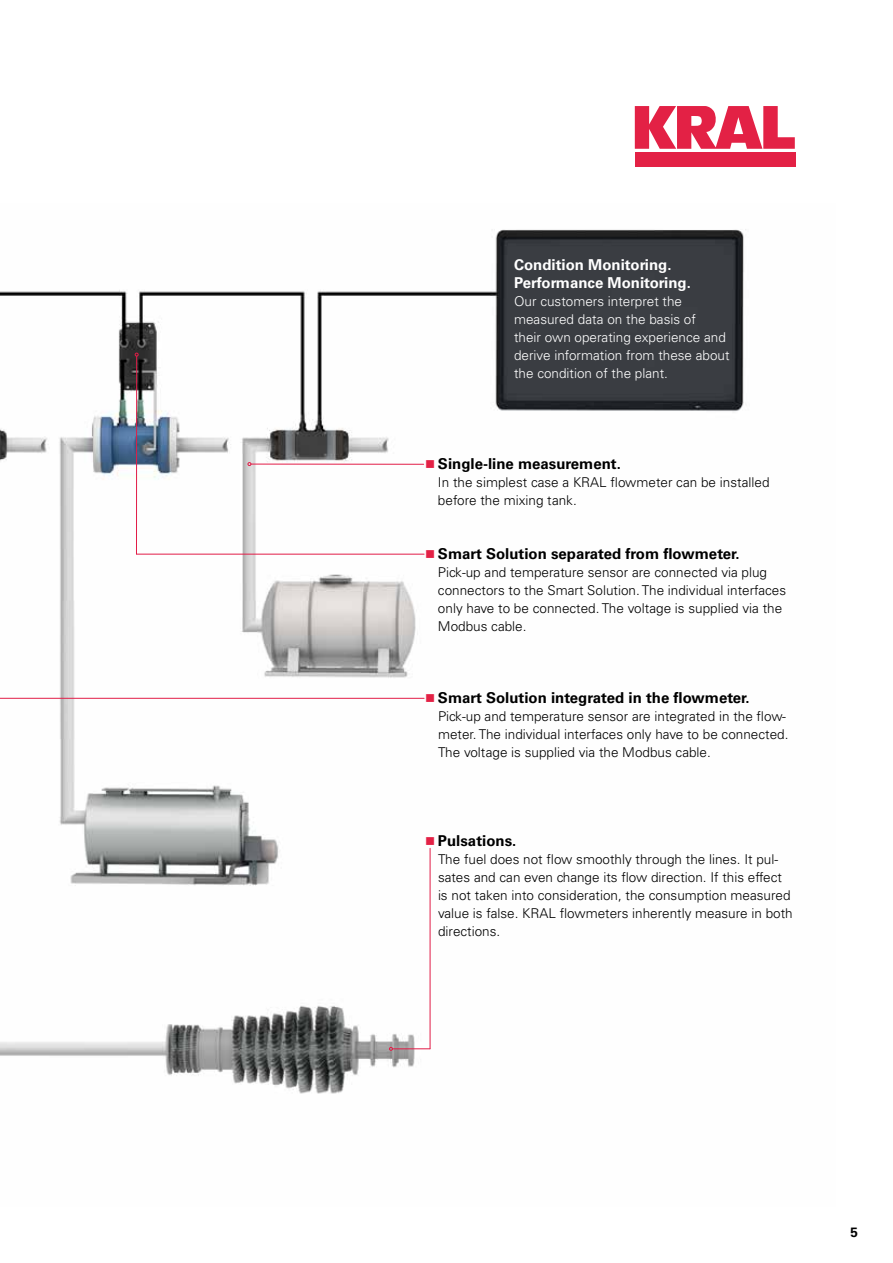
<style>
.page{position:relative;width:893px;height:1263px;background:#fff}
.page>*{position:absolute;margin:0;border:0;box-sizing:border-box;transform-origin:0 0}
.t1{font:700 15px "Univers LT Pro 65";color:#000}
.t2{font:700 15px/18px "Univers LT Pro 65";color:#fff}
.t3{font:300 13.5px/18px "Univers LTCE";color:#000}
.t4{font:300 13.5px/18px "Univers LTCE";color:#fff}
.t5{font:700 13.5px "Univers LT Pro 65";color:#000}
</style>
<div class="page">
<div style="left:635px;top:152px;width:160px;height:15px;background:#e32145"></div>
<svg style="left:635px;top:106px;width:160px;height:43px"></svg>
<img style="left:0;top:229px;width:746px;height:865px">
<hr style="left:251px;top:464px;width:173px;height:1px;background:#e21c47">
<svg style="left:248px;top:462px;width:3px;height:4px"></svg>
<hr style="left:136px;top:356px;width:1px;height:198px;background:#e21c47">
<svg style="left:135px;top:353px;width:4px;height:3px"></svg>
<hr style="left:136px;top:554px;width:288px;height:1px;background:#e21c47">
<hr style="left:0;top:698px;width:424px;height:1px;background:#e21c47">
<hr style="left:392px;top:1048px;width:38px;height:1px;background:#e21c47">
<svg style="left:389px;top:1047px;width:4px;height:4px"></svg>
<hr style="left:430px;top:848px;width:1px;height:201px;background:#e21c47">
<svg style="left:426px;top:837px;width:8px;height:8px"></svg>
<svg style="left:426px;top:694px;width:8px;height:8px"></svg>
<svg style="left:426px;top:550px;width:8px;height:8px"></svg>
<svg style="left:426px;top:460px;width:8px;height:8px"></svg>
<p class="t2" style="left:514px;top:256px;width:178px">Condition Monitoring.<br>Performance Monitoring.</p>
<p class="t4" style="left:514px;top:292px;width:217px">Our customers interpret the measured data on the basis of<br>their own operating experience and derive information from these about the condition of the plant.</p>
<p class="t1" style="left:438px;top:454px;width:184px">Single-line measurement.</p>
<p class="t3" style="left:438px;top:473px;width:333px">In the simplest case a KRAL flowmeter can be installed before the mixing tank.</p>
<p class="t1" style="left:438px;top:545px;width:303px">Smart Solution separated from flowmeter.</p>
<p class="t3" style="left:438px;top:563px;width:350px">Pick-up and temperature sensor are connected via plug connectors to the Smart Solution. The individual interfaces only have to be connected. The voltage is supplied via the Modbus cable.</p>
<p class="t1" style="left:438px;top:689px;width:313px">Smart Solution integrated in the flowmeter.</p>
<p class="t3" style="left:438px;top:708px;width:352px">Pick-up and temperature sensor are integrated in the flow&shy;meter. The individual interfaces only have to be connected.<br>The voltage is supplied via the Modbus cable.</p>
<p class="t1" style="left:438px;top:832px;width:80px">Pulsations.</p>
<p class="t3" style="left:438px;top:850px;width:356px">The fuel does not flow smoothly through the lines. It pul&shy;sates and can even change its flow direction. If this effect is not taken into consideration, the consumption measured value is false. KRAL flowmeters inherently measure in both directions.</p>
<p class="t5" style="left:850px;top:1224px;width:9px">5</p>
</div>
